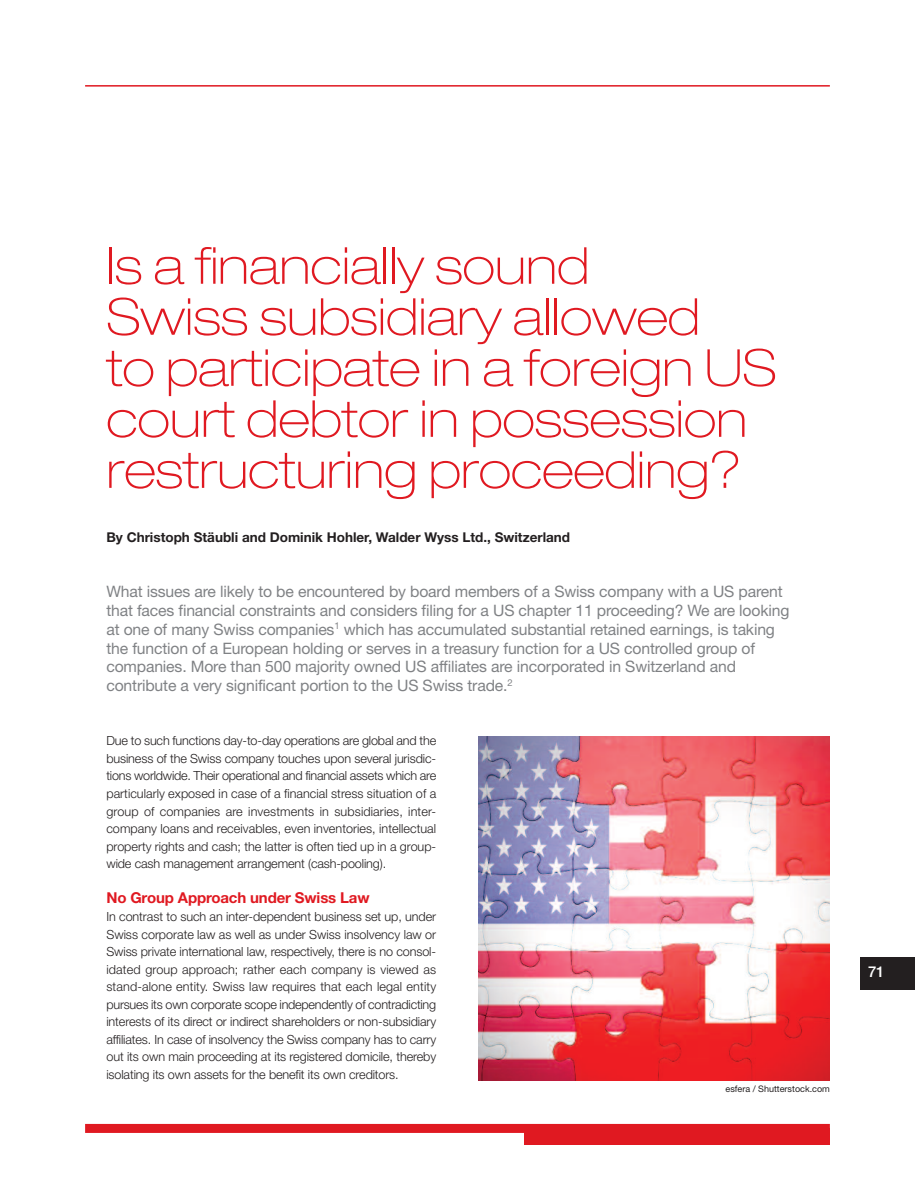
<style>
.page{position:relative;width:915px;height:1187px;background:#fff}
.page>*{position:absolute;margin:0;border:0;box-sizing:border-box;transform-origin:0 0}
.t1{font:100 expanded 51px/51px "Helvetica Neue LT Std";color:#e01921}
.t2{font:15.75px/18.9px "Helvetica Neue LT Std";letter-spacing:-.01em;color:#808285}
.t3{font:700 15px "Helvetica Neue LT Std";letter-spacing:-.01em;color:#e01921}
.t4{font:500 15px "Helvetica Neue LT Std";color:#fff}
.t5{font:700 13.5px "Helvetica Neue LT Std";color:#231f20}
.t6{font:300 12.6px/17.5px "Helvetica Neue LT Std";letter-spacing:-.01em;color:#231f20;text-align:justify}
.t7{font:9px "Helvetica Neue LT Std";color:#231f20}
</style>
<div class="page">
<div style="left:85px;top:1123px;width:744px;height:9px;background:#e01921"></div>
<div style="left:524px;top:1128px;width:305px;height:16px;background:#e01921"></div>
<hr style="left:85px;top:85px;width:744px;height:2px;background:#e01921">
<div style="left:859px;top:957px;width:55px;height:32px;background:#231f20"></div>
<img style="left:478px;top:736px;width:351px;height:344px">
<h1 class="t1" style="left:106px;top:245px;width:671px">Is a financially sound<br>Swiss subsidiary allowed<br>to participate in a foreign US court debtor in possession restructuring proceeding?</h1>
<p class="t5" style="left:106px;top:532px;width:465px">By Christoph Stäubli and Dominik Hohler, Walder Wyss Ltd., Switzerland</p>
<p class="t2" style="left:106px;top:583px;width:684px">What issues are likely to be encountered by board members of a Swiss company with a US parent that faces financial constraints and considers filing for a US chapter 11 proceeding? We are looking at one of many Swiss companies<sup>1</sup> which has accumulated substantial retained earnings, is taking the function of a European holding or serves in a treasury function for a US controlled group of companies. More than 500 majority owned US affiliates are incorporated in Switzerland and contribute a very significant portion to the US Swiss trade.<sup>2</sup></p>
<p class="t6" style="left:106px;top:733px;width:331px">Due to such functions day-to-day operations are global and the business of the Swiss company touches upon several jurisdic&shy;tions worldwide. Their operational and financial assets which are particularly exposed in case of a financial stress situation of a group of companies are investments in subsidiaries, inter&shy;company loans and receivables, even inventories, intellectual property rights and cash; the latter is often tied up in a group&shy;wide cash management arrangement (cash-pooling).</p>
<p class="t3" style="left:106px;top:892px;width:264px">No Group Approach under Swiss Law</p>
<p class="t6" style="left:106px;top:908px;width:331px">In contrast to such an inter-dependent business set up, under Swiss corporate law as well as under Swiss insolvency law or Swiss private international law, respectively, there is no consol&shy;idated group approach; rather each company is viewed as stand-alone entity. Swiss law requires that each legal entity pursues its own corporate scope independently of contradicting interests of its direct or indirect shareholders or non-subsidiary affiliates. In case of insolvency the Swiss company has to carry out its own main proceeding at its registered domicile, thereby isolating its own assets for the benefit its own creditors.</p>
<p class="t7" style="left:725px;top:1085px;width:106px">esfera / Shutterstock.com</p>
<p class="t4" style="left:867px;top:966px;width:18px">71</p>
</div>
